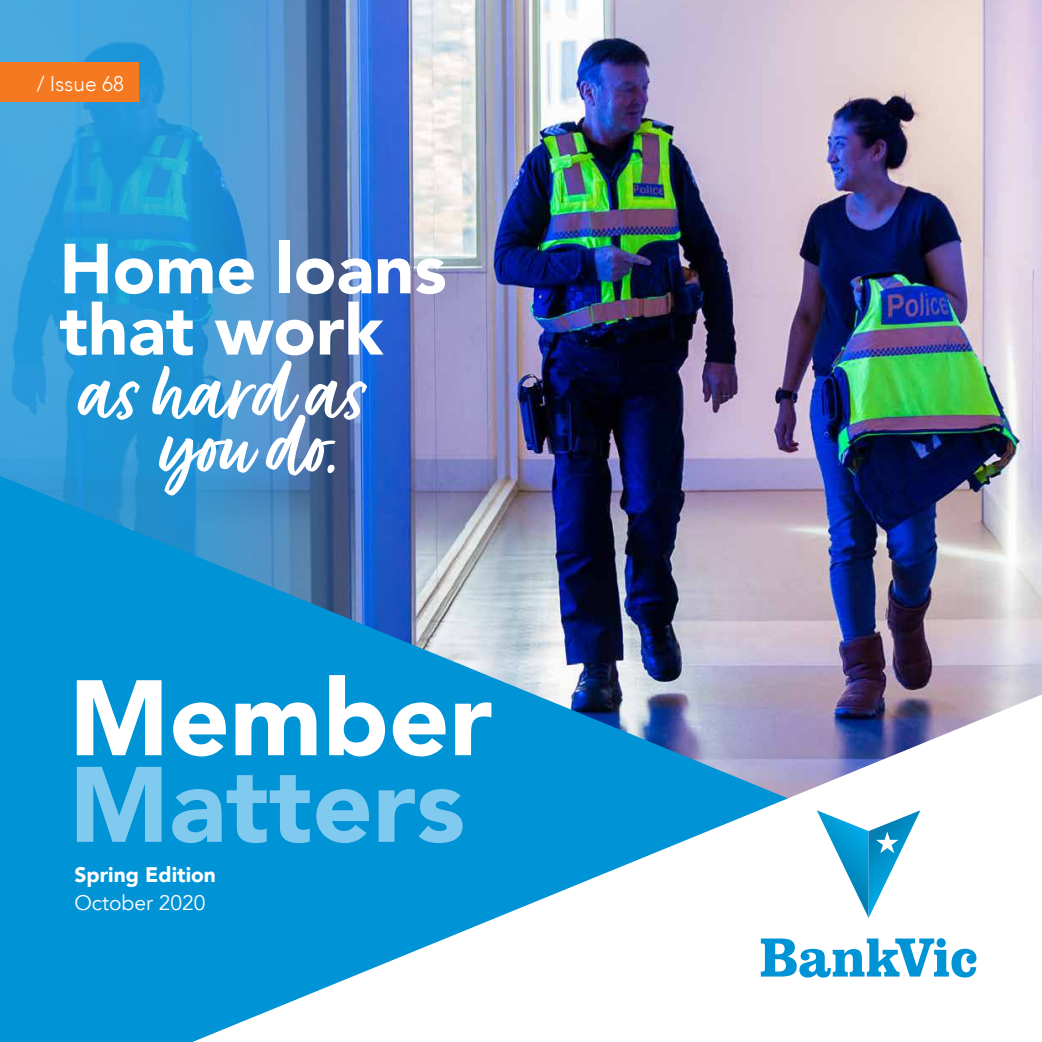
<style>
.page{position:relative;width:1042px;height:1042px;background:#fff}
.page>*{position:absolute;margin:0;border:0;box-sizing:border-box;transform-origin:0 0}
.t1{font:900 105.88px "Avenir";color:#80caf0}
.t2{font:900 105.88px "Avenir";color:#fff}
.t3{font:105px "Fave Script Bold Pro";color:#fff}
.t4{font:900 70px/61.2px "Avenir";color:#fff}
.t5{font:900 21px "Avenir";color:#fff}
.t6{font:21px "Avenir";color:#fff}
.t7{font:300 21px "Avenir";color:#fff}
</style>
<div class="page">
<img style="left:675px;top:0;width:367px;height:467px">
<img style="left:0;top:0;width:675px;height:467px">
<img style="left:0;top:467px;width:1042px;height:575px">
<svg style="left:134px;top:684px;width:908px;height:358px"></svg>
<div style="left:0;top:62px;width:139px;height:40px;background:#f47921"></div>
<svg style="left:817px;top:810px;width:103px;height:108px"></svg>
<svg style="left:761px;top:938px;width:215px;height:39px"></svg>
<p class="t7" style="left:37px;top:71px;width:89px">/ Issue 68</p>
<p class="t4" style="left:60px;top:236px;width:389px">Home loans that work</p>
<h2 class="t3" style="left:80px;top:333px;width:289px">as hard as</h2>
<h2 class="t3" style="left:163px;top:387px;width:180px">you do.</h2>
<h1 class="t2" style="left:69px;top:627px;width:425px">Member</h1>
<h1 class="t1" style="left:69px;top:714px;width:397px">Matters</h1>
<p class="t5" style="left:74px;top:856px;width:143px">Spring Edition</p>
<p class="t6" style="left:74px;top:890px;width:133px">October 2020</p>
</div>
